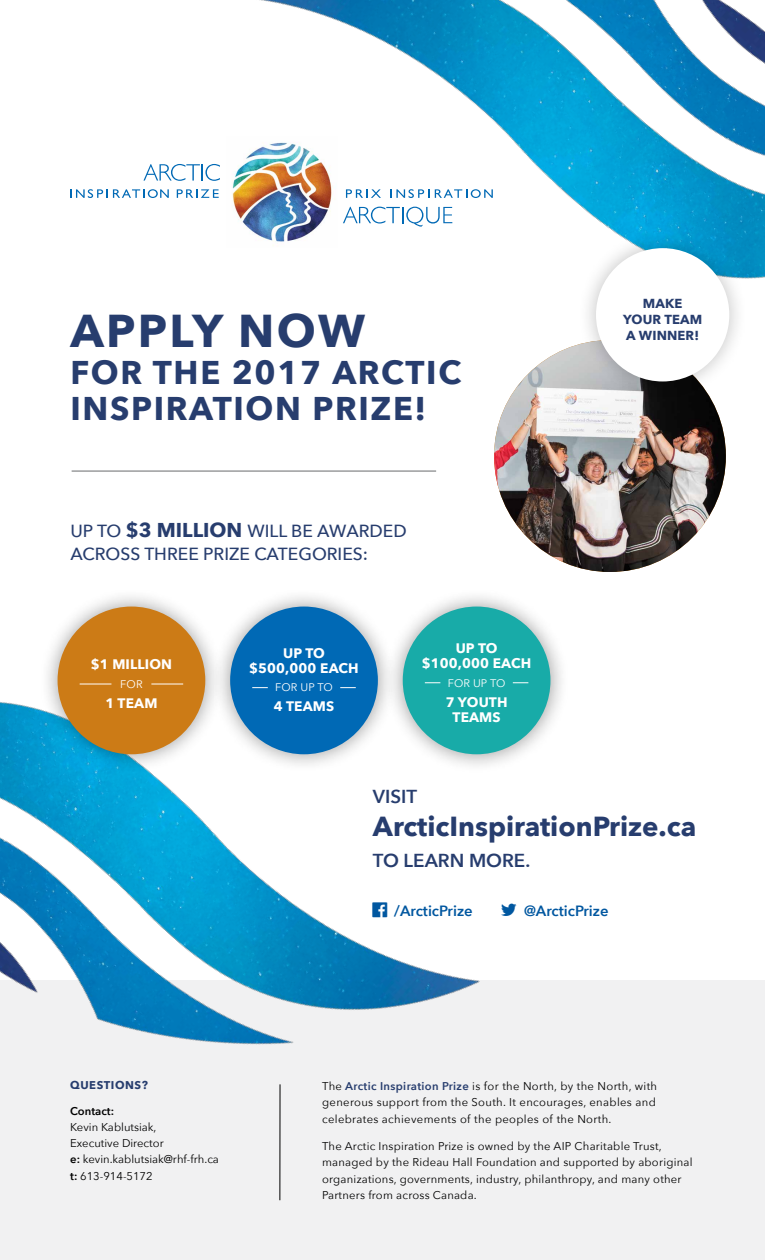
<style>
.page{position:relative;width:765px;height:1260px;background:#fff}
.page>*{position:absolute;margin:0;border:0;box-sizing:border-box;transform-origin:0 0}
.t1{font:700 46px "Avenir Next";letter-spacing:.05em;color:#273d6e}
.t2{font:700 32.75px/36.8px "Avenir Next";letter-spacing:.05em;color:#273d6e}
.t3{font:700 27.5px "Avenir Next";color:#273d6e}
.t4{font:600 18.75px "Avenir Next";color:#273d6e}
.t5{font:500 17.5px/22.5px "Avenir Next";color:#273d6e}
.t6{font:600 14.88px "Avenir Next";color:#0057a0}
.t7{font:700 13.75px/15px "Avenir Next";letter-spacing:.01em;color:#fff;text-align:center}
.t8{font:700 13px/15.8px "Avenir Next";letter-spacing:.01em;color:#273d6e;text-align:center}
.t9{font:11.25px/16.2px "Avenir Next";letter-spacing:.02em;color:#000;text-align:justify}
.t10{font:11.25px/16.2px "Avenir Next";color:#000}
.t11{font:700 11.25px "Avenir Next";letter-spacing:.05em;color:#273d6e}
.t12{font:600 11.25px "Avenir Next";color:#000}
.t13{font:11px "Avenir Next";letter-spacing:.01em;color:#fff}
.s1{font-weight:700;font-size:20px}
.s2{font-weight:600}
.s3{font-weight:600;color:#273d6e}
</style>
<div class="page">
<div style="left:0;top:981px;width:765px;height:279px;background:#f1f1f2"></div>
<img style="left:176px;top:0;width:589px;height:545px">
<img style="left:0;top:461px;width:605px;height:740px">
<img style="left:494px;top:340px;width:232px;height:232px;border-radius:116px">
<div style="left:578px;top:230px;width:170px;height:170px;background:#000;opacity:.25"></div>
<div style="left:596px;top:248px;width:133px;height:133px;background:#fff;border-radius:50%"></div>
<div style="left:39px;top:588px;width:185px;height:185px;background:#000;opacity:.4"></div>
<div style="left:58px;top:607px;width:147px;height:147px;background:#cc7b16;border-radius:50%"></div>
<hr style="left:151px;top:684px;width:32px;height:1px;background:#fff">
<hr style="left:80px;top:684px;width:31px;height:1px;background:#fff">
<div style="left:384px;top:588px;width:185px;height:185px;background:#000;opacity:.4"></div>
<div style="left:403px;top:607px;width:147px;height:147px;background:#18aba8;border-radius:50%"></div>
<svg style="left:513px;top:682px;width:15px;height:1px"></svg>
<svg style="left:425px;top:682px;width:15px;height:1px"></svg>
<hr style="left:72px;top:470px;width:364px;height:2px;background:#86888a">
<img style="left:227px;top:137px;width:110px;height:110px">
<svg style="left:346px;top:189px;width:35px;height:9px"></svg>
<svg style="left:390px;top:189px;width:103px;height:9px"></svg>
<svg style="left:71px;top:189px;width:98px;height:9px"></svg>
<svg style="left:177px;top:189px;width:42px;height:9px"></svg>
<svg style="left:343px;top:207px;width:109px;height:20px"></svg>
<svg style="left:143px;top:164px;width:77px;height:17px"></svg>
<div style="left:212px;top:588px;width:185px;height:185px;background:#000;opacity:.4"></div>
<div style="left:230px;top:607px;width:148px;height:147px;background:#0069b5;border-radius:50%"></div>
<svg style="left:340px;top:687px;width:16px;height:1px"></svg>
<svg style="left:252px;top:687px;width:16px;height:1px"></svg>
<hr style="left:280px;top:1084px;width:1px;height:116px;background:#000">
<svg style="left:487px;top:899px;width:1px;height:22px"></svg>
<svg style="left:372px;top:903px;width:15px;height:15px"></svg>
<svg style="left:501px;top:904px;width:16px;height:12px"></svg>
<h1 class="t1" style="left:70px;top:291px;width:296px">APPLY NOW</h1>
<h2 class="t2" style="left:70px;top:353px;width:392px">FOR THE 2017 ARCTIC<br>INSPIRATION PRIZE!</h2>
<h3 class="t5" style="left:70px;top:519px;width:338px">UP TO <span class="s1">$3 MILLION</span> WILL BE AWARDED<br>ACROSS THREE PRIZE CATEGORIES:</h3>
<p class="t7" style="left:91px;top:657px;width:83px">$1 MILLION</p>
<p class="t7" style="left:105px;top:695px;width:54px">1 TEAM</p>
<p class="t13" style="left:120px;top:675px;width:24px">FOR</p>
<p class="t7" style="left:249px;top:645px;width:111px">UP TO $500,000 EACH</p>
<p class="t7" style="left:274px;top:699px;width:62px">4 TEAMS</p>
<p class="t13" style="left:275px;top:678px;width:59px">FOR UP TO</p>
<p class="t7" style="left:422px;top:641px;width:111px">UP TO $100,000 EACH</p>
<p class="t7" style="left:446px;top:694px;width:63px">7 YOUTH<br>TEAMS</p>
<p class="t13" style="left:448px;top:673px;width:59px">FOR UP TO</p>
<h3 class="t4" style="left:373px;top:780px;width:46px">VISIT</h3>
<p class="t8" style="left:623px;top:296px;width:81px">MAKE<br>YOUR TEAM<br>A WINNER!</p>
<h3 class="t3" style="left:373px;top:803px;width:325px">ArcticInspirationPrize.ca</h3>
<h3 class="t4" style="left:373px;top:845px;width:159px">TO LEARN MORE.</h3>
<p class="t11" style="left:70px;top:1076px;width:79px">QUESTIONS?</p>
<p class="t12" style="left:70px;top:1101px;width:45px">Contact:</p>
<p class="t10" style="left:70px;top:1118px;width:150px">Kevin Kablutsiak,<br>Executive Director<br><span class="s2">e:</span> kevin.kablutsiak@rhf-frh.ca <span class="s2">t:</span> 613-914-5172</p>
<h3 class="t6" style="left:394px;top:898px;width:80px">/ArcticPrize</h3>
<h3 class="t6" style="left:524px;top:898px;width:86px">@ArcticPrize</h3>
<p class="t9" style="left:322px;top:1078px;width:337px">The <span class="s3">Arctic Inspiration Prize</span> is for the North, by the North, with generous support from the South. It encourages, enables and celebrates achievements of the peoples of the North.</p>
<p class="t9" style="left:322px;top:1138px;width:372px;text-align:left">The Arctic Inspiration Prize is owned by the AIP Charitable Trust, managed by the Rideau Hall Foundation and supported by aboriginal organizations, governments, industry, philanthropy, and many other Partners from across Canada.</p>
</div>
